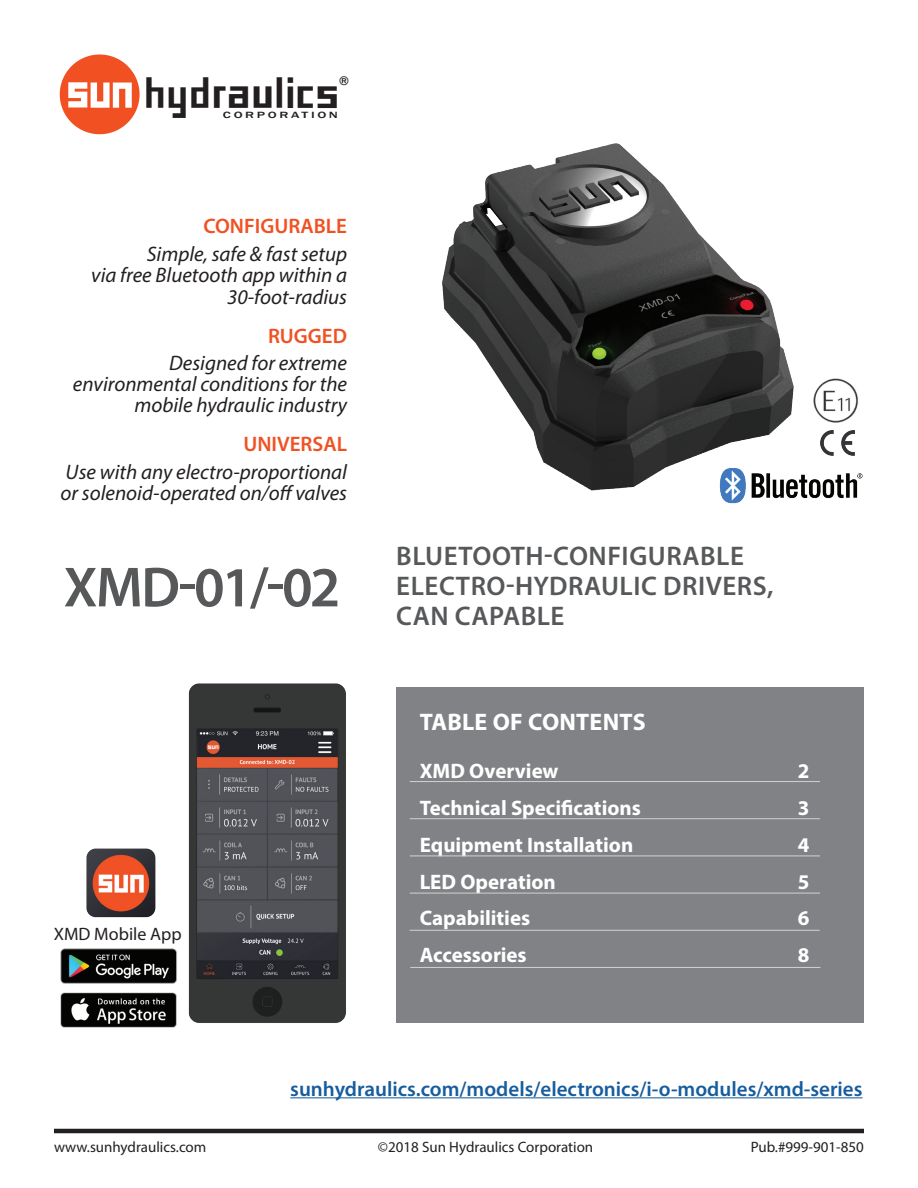
<style>
.page{position:relative;width:918px;height:1188px;background:#fff}
.page>*{position:absolute;margin:0;border:0;box-sizing:border-box;transform-origin:0 0}
.t1{font:600 57px "Myriad Pro";letter-spacing:-.04em;color:#57585a}
.t2{font:44.25px "Sunhyd 3 d";letter-spacing:.03em;color:#231f20}
.t3{font:600 27px/30px "Myriad Pro";letter-spacing:.02em;color:#57585a}
.t4{font:700 24px "Myriad Pro";letter-spacing:.01em;color:#fff}
.t5{font:italic 21px/21px "Myriad Pro";color:#231f20;text-align:right}
.t6{font:700 21px "Myriad Pro";color:#fff}
.t7{font:600 21px "Myriad Pro";color:#175d9e}
.t8{font:600 21px "Myriad Pro";color:#f15122}
.t9{font:18px "Myriad Pro";color:#231f20}
.t10{font:15px "Myriad Pro";color:#231f20}
.t11{font:500 12.75px "Franklin Gothic";color:#231f20}
.t12{font:500 9.3px "Franklin Gothic";letter-spacing:.18em;color:#231f20;scale:1.5 1}
</style>
<div class="page">
<div style="left:396px;top:687px;width:468px;height:336px;background:#808285"></div>
<hr style="left:54px;top:1129px;width:810px;height:4px;background:#231f20">
<img style="left:188px;top:683px;width:158px;height:340px">
<hr style="left:290px;top:1097px;width:573px;height:1px;background:#175d9e">
<img style="left:86px;top:848px;width:70px;height:70px">
<img style="left:442px;top:143px;width:352px;height:348px">
<img style="left:718px;top:468px;width:145px;height:36px">
<img style="left:820px;top:430px;width:35px;height:25px">
<img style="left:60px;top:948px;width:117px;height:80px">
<svg style="left:60px;top:54px;width:80px;height:80px"></svg>
<hr style="left:410px;top:781px;width:410px;height:1px;background:#d1d2d4">
<hr style="left:410px;top:818px;width:410px;height:1px;background:#d1d2d4">
<hr style="left:410px;top:856px;width:410px;height:1px;background:#d1d2d4">
<hr style="left:410px;top:893px;width:410px;height:1px;background:#d1d2d4">
<hr style="left:410px;top:967px;width:411px;height:1px;background:#d1d2d4">
<hr style="left:410px;top:930px;width:410px;height:1px;background:#d1d2d4">
<img style="left:813px;top:378px;width:45px;height:44px">
<p class="t11" style="left:339px;top:72px;width:11px">®</p>
<h2 class="t2" style="left:146px;top:75px;width:197px">hydraulics</h2>
<p class="t12" style="left:223px;top:109px;width:78px">CORPORATION</p>
<p class="t8" style="left:203px;top:213px;width:145px">CONFIGURABLE</p>
<p class="t5" style="left:91px;top:243px;width:257px;line-height:21.5px">Simple, safe &amp; fast setup<br>via free Bluetooth app within a<br>30-foot-radius</p>
<p class="t8" style="left:268px;top:322px;width:80px">RUGGED</p>
<p class="t5" style="left:73px;top:352px;width:276px">Designed for extreme environmental conditions for the mobile hydraulic industry</p>
<p class="t8" style="left:243px;top:431px;width:105px">UNIVERSAL</p>
<p class="t5" style="left:60px;top:461px;width:288px;text-align:left">Use with any electro-proportional or solenoid-operated on/off valves</p>
<h1 class="t1" style="left:64px;top:551px;width:278px">XMD-01/-02</h1>
<p class="t9" style="left:54px;top:923px;width:129px">XMD Mobile App</p>
<p class="t3" style="left:396px;top:540px;width:379px">BLUETOOTH-CONFIGURABLE<br>ELECTRO-HYDRAULIC DRIVERS,<br>CAN CAPABLE</p>
<p class="t4" style="left:420px;top:707px;width:227px">TABLE OF CONTENTS</p>
<p class="t6" style="left:420px;top:758px;width:140px">XMD Overview</p>
<p class="t6" style="left:798px;top:758px;width:13px">2</p>
<p class="t6" style="left:420px;top:794px;width:223px">Technical Specifications</p>
<p class="t6" style="left:798px;top:794px;width:13px">3</p>
<p class="t6" style="left:420px;top:831px;width:215px">Equipment Installation</p>
<p class="t6" style="left:798px;top:831px;width:13px">4</p>
<p class="t6" style="left:420px;top:868px;width:138px">LED Operation</p>
<p class="t6" style="left:798px;top:868px;width:13px">5</p>
<p class="t6" style="left:420px;top:905px;width:112px">Capabilities</p>
<p class="t6" style="left:798px;top:905px;width:13px">6</p>
<p class="t6" style="left:420px;top:941px;width:109px">Accessories</p>
<p class="t6" style="left:798px;top:941px;width:13px">8</p>
<p class="t7" style="left:290px;top:1075px;width:574px">sunhydraulics.com/models/electronics/i-o-modules/xmd-series</p>
<p class="t10" style="left:54px;top:1138px;width:154px">www.sunhydraulics.com</p>
<p class="t10" style="left:378px;top:1138px;width:217px">©2018 Sun Hydraulics Corporation</p>
<p class="t10" style="left:751px;top:1138px;width:115px">Pub.#999-901-850</p>
</div>
